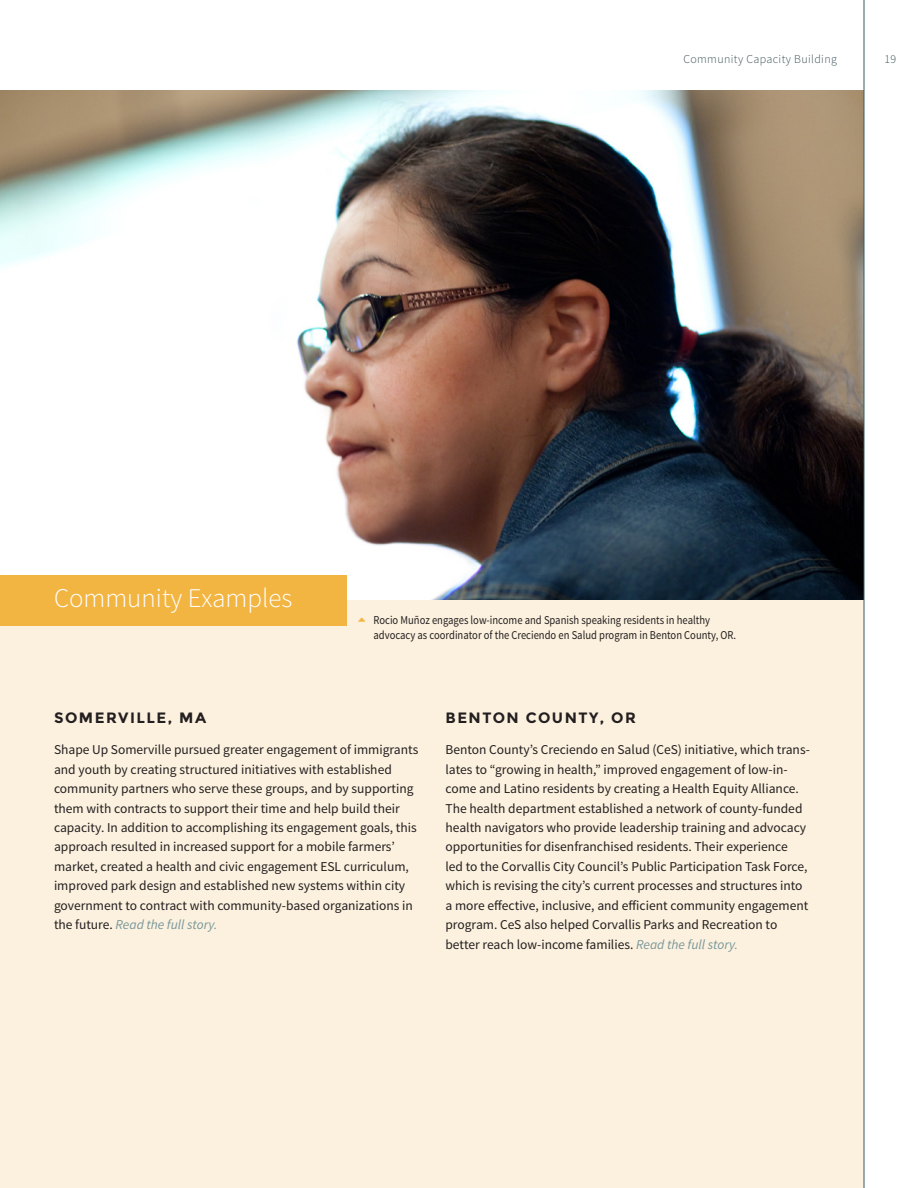
<style>
.page{position:relative;width:918px;height:1188px;background:#fff}
.page>*{position:absolute;margin:0;border:0;box-sizing:border-box;transform-origin:0 0}
.t1{font:300 27px "Source Sans Pro";color:#fff}
.t2{font:700 15px "Montserrat";letter-spacing:.1em;color:#231f20}
.t3{font:13.5px/19.5px "Source Sans Pro";color:#231f20}
.t4{font:12px/15px "Source Sans Pro";color:#231f20;scale:.88 1}
.t5{font:300 12px "Source Sans Pro";letter-spacing:.03em;color:#3c5258}
.s1{font-style:italic;color:#78979b}
</style>
<div class="page">
<div style="left:0;top:600px;width:864px;height:588px;background:#fcf1de"></div>
<img style="left:0;top:90px;width:864px;height:510px">
<div style="left:0;top:575px;width:347px;height:50px;background:#f3b542"></div>
<hr style="left:864px;top:0;width:1px;height:1188px;background:#3a5963">
<p class="t5" style="left:683px;top:52px;width:155px">Community Capacity Building</p>
<p class="t5" style="left:885px;top:52px;width:13px">19</p>
<h1 class="t1" style="left:54px;top:582px;width:240px">Community Examples</h1>
<p class="t4" style="left:373px;top:613px;width:414px">Rocio Muñoz engages low-income and Spanish speaking residents in healthy advocacy as coordinator of the Creciendo en Salud program in Benton County, OR.</p>
<p class="t2" style="left:54px;top:708px;width:24px">SOMERVILLE</p>
<p class="t2" style="left:168px;top:708px;width:40px">, MA</p>
<p class="t3" style="left:54px;top:740px;width:366px">Shape Up Somerville pursued greater engagement of immigrants and youth by creating structured initiatives with established community partners who serve these groups, and by supporting them with contracts to support their time and help build their capacity. In addition to accomplishing its engagement goals, this approach resulted in increased support for a mobile farmers’ market, created a health and civic engagement ESL curriculum, improved park design and established new systems within city government to contract with community-based organizations in the future. <span class="s1">Read the full story.</span></p>
<p class="t2" style="left:446px;top:708px;width:25px">BENTON</p>
<p class="t2" style="left:526px;top:708px;width:26px">COUNTY</p>
<p class="t2" style="left:600px;top:708px;width:38px">, OR</p>
<p class="t3" style="left:446px;top:740px;width:366px">Benton County’s Creciendo en Salud (CeS) initiative, which trans&shy;lates to “growing in health,” improved engagement of low-in&shy;come and Latino residents by creating a Health Equity Alliance.<br>The health department established a network of county-funded health navigators who provide leadership training and advocacy opportunities for disenfranchised residents. Their experience<br>led to the Corvallis City Council’s Public Participation Task Force, which is revising the city’s current processes and structures into a more effective, inclusive, and efficient community engagement program. CeS also helped Corvallis Parks and Recreation to better reach low-income families. <span class="s1">Read the full story.</span></p>
</div>
